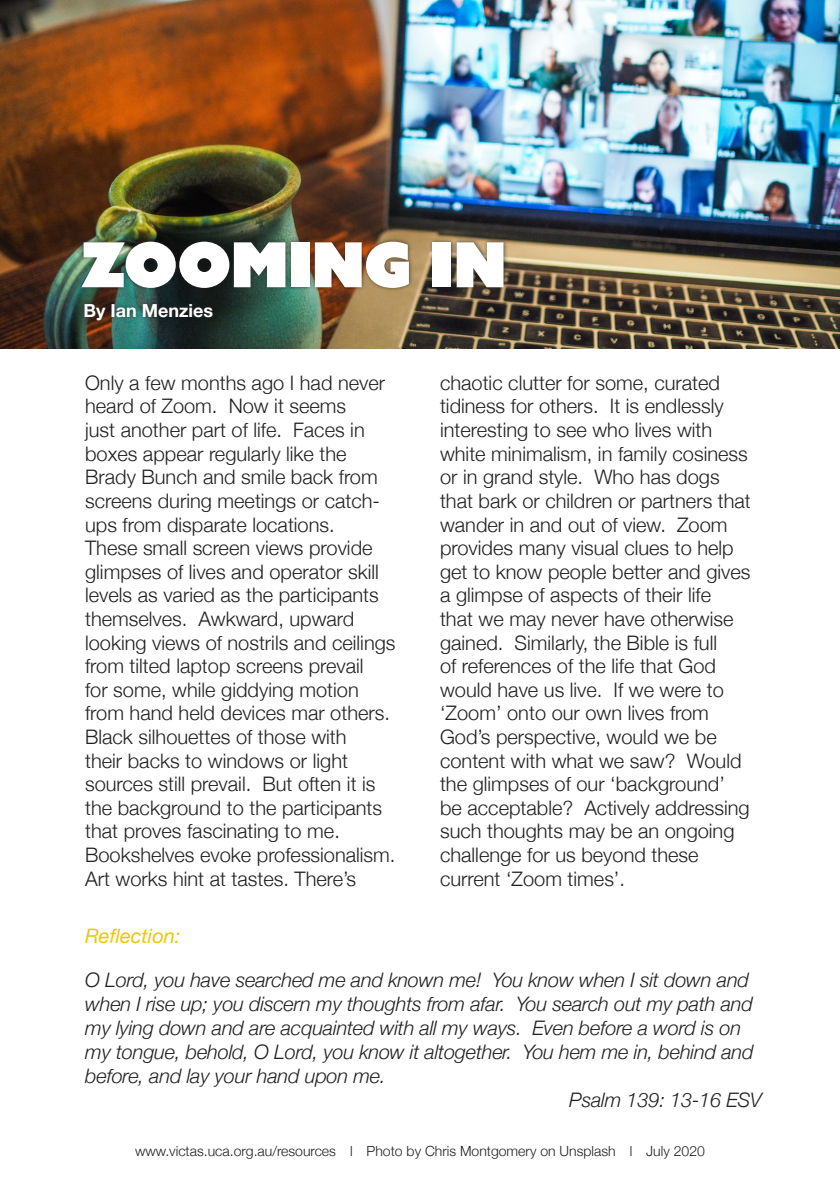
<style>
.page{position:relative;width:840px;height:1191px;background:#fff}
.page>*{position:absolute;margin:0;border:0;box-sizing:border-box;transform-origin:0 0}
.t1{font:62px "Azo Sans Uber";color:#fff}
.t2{font:300 20px/23.6px "Helvetica Neue";color:#231f20}
.t3{font:italic 300 20px "Helvetica Neue";letter-spacing:-.01em;color:#231f20}
.t4{font:italic 20px "Helvetica Neue";color:#eec803}
.t5{font:700 18px "Helvetica Neue";color:#fff}
.t6{font:300 14px "Helvetica Neue";color:#231f20}
</style>
<div class="page">
<img style="left:0;top:0;width:839px;height:348px">
<div style="left:77px;top:237px;width:430px;height:55px;background:#231f20;opacity:.75"></div>
<div style="left:80px;top:299px;width:137px;height:25px;background:#231f20;opacity:.75"></div>
<h1 class="t1" style="left:81px;top:223px;width:426px">ZOOMING IN</h1>
<p class="t5" style="left:83px;top:299px;width:131px">By Ian Menzies</p>
<p class="t2" style="left:85px;top:370px;width:312px">Only a few months ago I had never heard of Zoom. Now it seems<br>just another part of life. Faces in boxes appear regularly like the Brady Bunch and smile back from screens during meetings or catch&shy;ups from disparate locations.<br>These small screen views provide glimpses of lives and operator skill levels as varied as the participants themselves. Awkward, upward looking views of nostrils and ceilings from tilted laptop screens prevail<br>for some, while giddying motion from hand held devices mar others.<br>Black silhouettes of those with<br>their backs to windows or light sources still prevail. But often it is the background to the participants that proves fascinating to me.<br>Bookshelves evoke professionalism.<br>Art works hint at tastes. There’s</p>
<p class="t2" style="left:440px;top:370px;width:312px">chaotic clutter for some, curated tidiness for others. It is endlessly interesting to see who lives with white minimalism, in family cosiness or in grand style. Who has dogs that bark or children or partners that wander in and out of view. Zoom provides many visual clues to help get to know people better and gives a glimpse of aspects of their life<br>that we may never have otherwise gained. Similarly, the Bible is full<br>of references of the life that God would have us live. If we were to ‘Zoom’ onto our own lives from<br>God’s perspective, would we be content with what we saw? Would the glimpses of our ‘background’ be acceptable? Actively addressing such thoughts may be an ongoing challenge for us beyond these current ‘Zoom times’.</p>
<p class="t4" style="left:85px;top:924px;width:97px">Reflection:</p>
<p class="t3" style="left:85px;top:968px;width:665px">O Lord, you have searched me and known me! You know when I sit down and</p>
<p class="t3" style="left:85px;top:992px;width:668px">when I rise up; you discern my thoughts from afar. You search out my path and</p>
<p class="t3" style="left:85px;top:1016px;width:657px">my lying down and are acquainted with all my ways. Even before a word is on</p>
<p class="t3" style="left:85px;top:1040px;width:669px">my tongue, behold, O Lord, you know it altogether. You hem me in, behind and</p>
<p class="t3" style="left:85px;top:1064px;width:302px">before, and lay your hand upon me.</p>
<p class="t3" style="left:569px;top:1088px;width:194px">Psalm 139: 13-16 ESV</p>
<p class="t6" style="left:135px;top:1142px;width:571px">www.victas.uca.org.au/resources l Photo by Chris Montgomery on Unsplash l July 2020</p>
</div>
